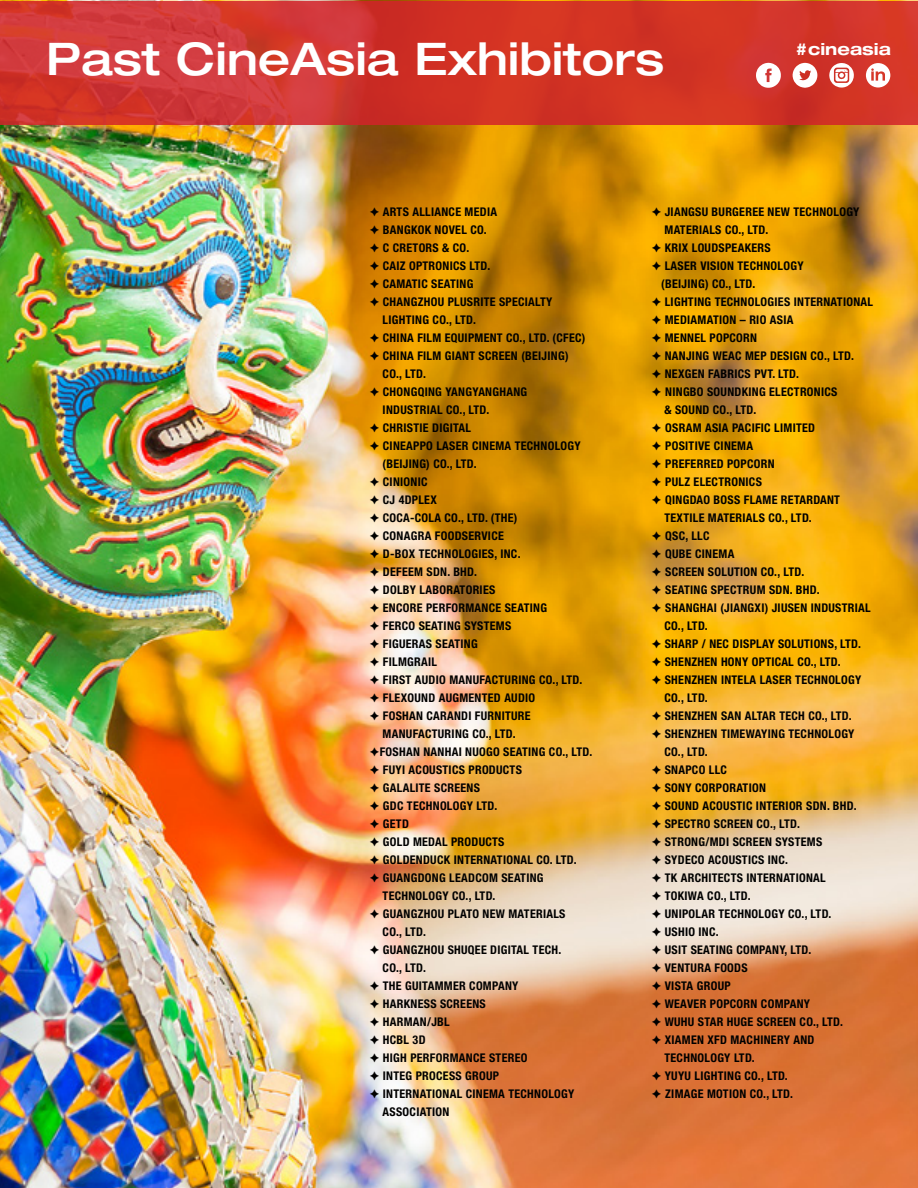
<style>
.page{position:relative;width:918px;height:1188px;background:#fff}
.page>*{position:absolute;margin:0;border:0;box-sizing:border-box;transform-origin:0 0}
.t1{font:500 expanded 45px "Helvetica Neue LT Std";color:#fff}
.t2{font:700 expanded 16.5px "Helvetica Neue LT Std";color:#fff}
.t3{font:700 condensed 12px "Helvetica Neue LT Std";letter-spacing:.025em;color:#000}
</style>
<div class="page">
<img style="left:0;top:0;width:918px;height:1188px">
<svg style="left:0;top:1px;width:918px;height:124px;background:#d2352c"></svg>
<svg style="left:756px;top:63px;width:25px;height:25px"></svg>
<svg style="left:793px;top:63px;width:24px;height:25px"></svg>
<svg style="left:829px;top:63px;width:25px;height:25px"></svg>
<svg style="left:866px;top:63px;width:24px;height:25px"></svg>
<h1 class="t1" style="left:46px;top:31px;width:620px">Past CineAsia Exhibitors</h1>
<h2 class="t2" style="left:795px;top:38px;width:98px">#cineasia</h2>
<p class="t3" style="left:370px;top:204px;width:129px">✦ ARTS ALLIANCE MEDIA</p>
<p class="t3" style="left:370px;top:222px;width:118px">✦ BANGKOK NOVEL CO.</p>
<p class="t3" style="left:370px;top:240px;width:101px">✦ C CRETORS &amp; CO.</p>
<p class="t3" style="left:370px;top:258px;width:122px">✦ CAIZ OPTRONICS LTD.</p>
<p class="t3" style="left:370px;top:276px;width:105px">✦ CAMATIC SEATING</p>
<p class="t3" style="left:370px;top:294px;width:184px">✦ CHANGZHOU PLUSRITE SPECIALTY</p>
<p class="t3" style="left:383px;top:312px;width:95px">LIGHTING CO., LTD.</p>
<p class="t3" style="left:370px;top:330px;width:217px">✦ CHINA FILM EQUIPMENT CO., LTD. (CFEC)</p>
<p class="t3" style="left:370px;top:348px;width:200px">✦ CHINA FILM GIANT SCREEN (BEIJING)</p>
<p class="t3" style="left:383px;top:366px;width:45px">CO., LTD.</p>
<p class="t3" style="left:370px;top:384px;width:159px">✦ CHONGQING YANGYANGHANG</p>
<p class="t3" style="left:383px;top:402px;width:108px">INDUSTRIAL CO., LTD.</p>
<p class="t3" style="left:370px;top:420px;width:103px">✦ CHRISTIE DIGITAL</p>
<p class="t3" style="left:370px;top:438px;width:212px">✦ CINEAPPO LASER CINEMA TECHNOLOGY</p>
<p class="t3" style="left:383px;top:456px;width:96px">(BEIJING) CO., LTD.</p>
<p class="t3" style="left:370px;top:474px;width:59px">✦ CINIONIC</p>
<p class="t3" style="left:370px;top:492px;width:68px">✦ CJ 4DPLEX</p>
<p class="t3" style="left:370px;top:510px;width:149px">✦ COCA-COLA CO., LTD. (THE)</p>
<p class="t3" style="left:370px;top:528px;width:135px">✦ CONAGRA FOODSERVICE</p>
<p class="t3" style="left:370px;top:546px;width:152px">✦ D-BOX TECHNOLOGIES, INC.</p>
<p class="t3" style="left:370px;top:564px;width:109px">✦ DEFEEM SDN. BHD.</p>
<p class="t3" style="left:370px;top:582px;width:127px">✦ DOLBY LABORATORIES</p>
<p class="t3" style="left:370px;top:600px;width:179px">✦ ENCORE PERFORMANCE SEATING</p>
<p class="t3" style="left:370px;top:618px;width:143px">✦ FERCO SEATING SYSTEMS</p>
<p class="t3" style="left:370px;top:636px;width:109px">✦ FIGUERAS SEATING</p>
<p class="t3" style="left:370px;top:654px;width:69px">✦ FILMGRAIL</p>
<p class="t3" style="left:370px;top:672px;width:214px">✦ FIRST AUDIO MANUFACTURING CO., LTD.</p>
<p class="t3" style="left:370px;top:690px;width:167px">✦ FLEXOUND AUGMENTED AUDIO</p>
<p class="t3" style="left:370px;top:708px;width:162px">✦ FOSHAN CARANDI FURNITURE</p>
<p class="t3" style="left:383px;top:726px;width:135px">MANUFACTURING CO., LTD.</p>
<p class="t3" style="left:370px;top:744px;width:224px">✦FOSHAN NANHAI NUOGO SEATING CO., LTD.</p>
<p class="t3" style="left:370px;top:762px;width:154px">✦ FUYI ACOUSTICS PRODUCTS</p>
<p class="t3" style="left:370px;top:780px;width:112px">✦ GALALITE SCREENS</p>
<p class="t3" style="left:370px;top:798px;width:129px">✦ GDC TECHNOLOGY LTD.</p>
<p class="t3" style="left:370px;top:816px;width:40px">✦ GETD</p>
<p class="t3" style="left:370px;top:834px;width:136px">✦ GOLD MEDAL PRODUCTS</p>
<p class="t3" style="left:370px;top:852px;width:208px">✦ GOLDENDUCK INTERNATIONAL CO. LTD.</p>
<p class="t3" style="left:370px;top:870px;width:175px">✦ GUANGDONG LEADCOM SEATING</p>
<p class="t3" style="left:383px;top:888px;width:114px">TECHNOLOGY CO., LTD.</p>
<p class="t3" style="left:370px;top:906px;width:197px">✦ GUANGZHOU PLATO NEW MATERIALS</p>
<p class="t3" style="left:383px;top:924px;width:45px">CO., LTD.</p>
<p class="t3" style="left:370px;top:942px;width:193px">✦ GUANGZHOU SHUQEE DIGITAL TECH.</p>
<p class="t3" style="left:383px;top:960px;width:45px">CO., LTD.</p>
<p class="t3" style="left:370px;top:978px;width:150px">✦ THE GUITAMMER COMPANY</p>
<p class="t3" style="left:370px;top:996px;width:117px">✦ HARKNESS SCREENS</p>
<p class="t3" style="left:370px;top:1014px;width:81px">✦ HARMAN/JBL</p>
<p class="t3" style="left:370px;top:1032px;width:57px">✦ HCBL 3D</p>
<p class="t3" style="left:370px;top:1050px;width:159px">✦ HIGH PERFORMANCE STEREO</p>
<p class="t3" style="left:370px;top:1068px;width:131px">✦ INTEG PROCESS GROUP</p>
<p class="t3" style="left:370px;top:1086px;width:206px">✦ INTERNATIONAL CINEMA TECHNOLOGY</p>
<p class="t3" style="left:383px;top:1104px;width:68px">ASSOCIATION</p>
<p class="t3" style="left:652px;top:204px;width:209px">✦ JIANGSU BURGEREE NEW TECHNOLOGY</p>
<p class="t3" style="left:665px;top:222px;width:105px">MATERIALS CO., LTD.</p>
<p class="t3" style="left:652px;top:240px;width:120px">✦ KRIX LOUDSPEAKERS</p>
<p class="t3" style="left:652px;top:258px;width:153px">✦ LASER VISION TECHNOLOGY</p>
<p class="t3" style="left:661px;top:276px;width:96px">(BEIJING) CO., LTD.</p>
<p class="t3" style="left:652px;top:294px;width:223px">✦ LIGHTING TECHNOLOGIES INTERNATIONAL</p>
<p class="t3" style="left:652px;top:312px;width:143px">✦ MEDIAMATION – RIO ASIA</p>
<p class="t3" style="left:652px;top:330px;width:107px">✦ MENNEL POPCORN</p>
<p class="t3" style="left:652px;top:348px;width:204px">✦ NANJING WEAC MEP DESIGN CO., LTD.</p>
<p class="t3" style="left:652px;top:366px;width:149px">✦ NEXGEN FABRICS PVT. LTD.</p>
<p class="t3" style="left:652px;top:384px;width:187px">✦ NINGBO SOUNDKING ELECTRONICS</p>
<p class="t3" style="left:665px;top:402px;width:93px">&amp; SOUND CO., LTD.</p>
<p class="t3" style="left:652px;top:420px;width:165px">✦ OSRAM ASIA PACIFIC LIMITED</p>
<p class="t3" style="left:652px;top:438px;width:103px">✦ POSITIVE CINEMA</p>
<p class="t3" style="left:652px;top:456px;width:124px">✦ PREFERRED POPCORN</p>
<p class="t3" style="left:652px;top:474px;width:112px">✦ PULZ ELECTRONICS</p>
<p class="t3" style="left:652px;top:492px;width:190px">✦ QINGDAO BOSS FLAME RETARDANT</p>
<p class="t3" style="left:665px;top:510px;width:149px">TEXTILE MATERIALS CO., LTD.</p>
<p class="t3" style="left:652px;top:528px;width:59px">✦ QSC, LLC</p>
<p class="t3" style="left:652px;top:546px;width:84px">✦ QUBE CINEMA</p>
<p class="t3" style="left:652px;top:564px;width:154px">✦ SCREEN SOLUTION CO., LTD.</p>
<p class="t3" style="left:652px;top:582px;width:169px">✦ SEATING SPECTRUM SDN. BHD.</p>
<p class="t3" style="left:652px;top:600px;width:220px">✦ SHANGHAI (JIANGXI) JIUSEN INDUSTRIAL</p>
<p class="t3" style="left:665px;top:618px;width:45px">CO., LTD.</p>
<p class="t3" style="left:652px;top:636px;width:211px">✦ SHARP / NEC DISPLAY SOLUTIONS, LTD.</p>
<p class="t3" style="left:652px;top:654px;width:190px">✦ SHENZHEN HONY OPTICAL CO., LTD.</p>
<p class="t3" style="left:652px;top:672px;width:211px">✦ SHENZHEN INTELA LASER TECHNOLOGY</p>
<p class="t3" style="left:665px;top:690px;width:45px">CO., LTD.</p>
<p class="t3" style="left:652px;top:708px;width:201px">✦ SHENZHEN SAN ALTAR TECH CO., LTD.</p>
<p class="t3" style="left:652px;top:726px;width:204px">✦ SHENZHEN TIMEWAYING TECHNOLOGY</p>
<p class="t3" style="left:665px;top:744px;width:45px">CO., LTD.</p>
<p class="t3" style="left:652px;top:762px;width:77px">✦ SNAPCO LLC</p>
<p class="t3" style="left:652px;top:780px;width:116px">✦ SONY CORPORATION</p>
<p class="t3" style="left:652px;top:798px;width:206px">✦ SOUND ACOUSTIC INTERIOR SDN. BHD.</p>
<p class="t3" style="left:652px;top:816px;width:150px">✦ SPECTRO SCREEN CO., LTD.</p>
<p class="t3" style="left:652px;top:834px;width:172px">✦ STRONG/MDI SCREEN SYSTEMS</p>
<p class="t3" style="left:652px;top:852px;width:138px">✦ SYDECO ACOUSTICS INC.</p>
<p class="t3" style="left:652px;top:870px;width:176px">✦ TK ARCHITECTS INTERNATIONAL</p>
<p class="t3" style="left:652px;top:888px;width:100px">✦ TOKIWA CO., LTD.</p>
<p class="t3" style="left:652px;top:906px;width:181px">✦ UNIPOLAR TECHNOLOGY CO., LTD.</p>
<p class="t3" style="left:652px;top:924px;width:69px">✦ USHIO INC.</p>
<p class="t3" style="left:652px;top:942px;width:161px">✦ USIT SEATING COMPANY, LTD.</p>
<p class="t3" style="left:652px;top:960px;width:97px">✦ VENTURA FOODS</p>
<p class="t3" style="left:652px;top:978px;width:80px">✦ VISTA GROUP</p>
<p class="t3" style="left:652px;top:996px;width:160px">✦ WEAVER POPCORN COMPANY</p>
<p class="t3" style="left:652px;top:1014px;width:193px">✦ WUHU STAR HUGE SCREEN CO., LTD.</p>
<p class="t3" style="left:652px;top:1032px;width:164px">✦ XIAMEN XFD MACHINERY AND</p>
<p class="t3" style="left:665px;top:1050px;width:92px">TECHNOLOGY LTD.</p>
<p class="t3" style="left:652px;top:1068px;width:138px">✦ YUYU LIGHTING CO., LTD.</p>
<p class="t3" style="left:652px;top:1086px;width:143px">✦ ZIMAGE MOTION CO., LTD.</p>
</div>
